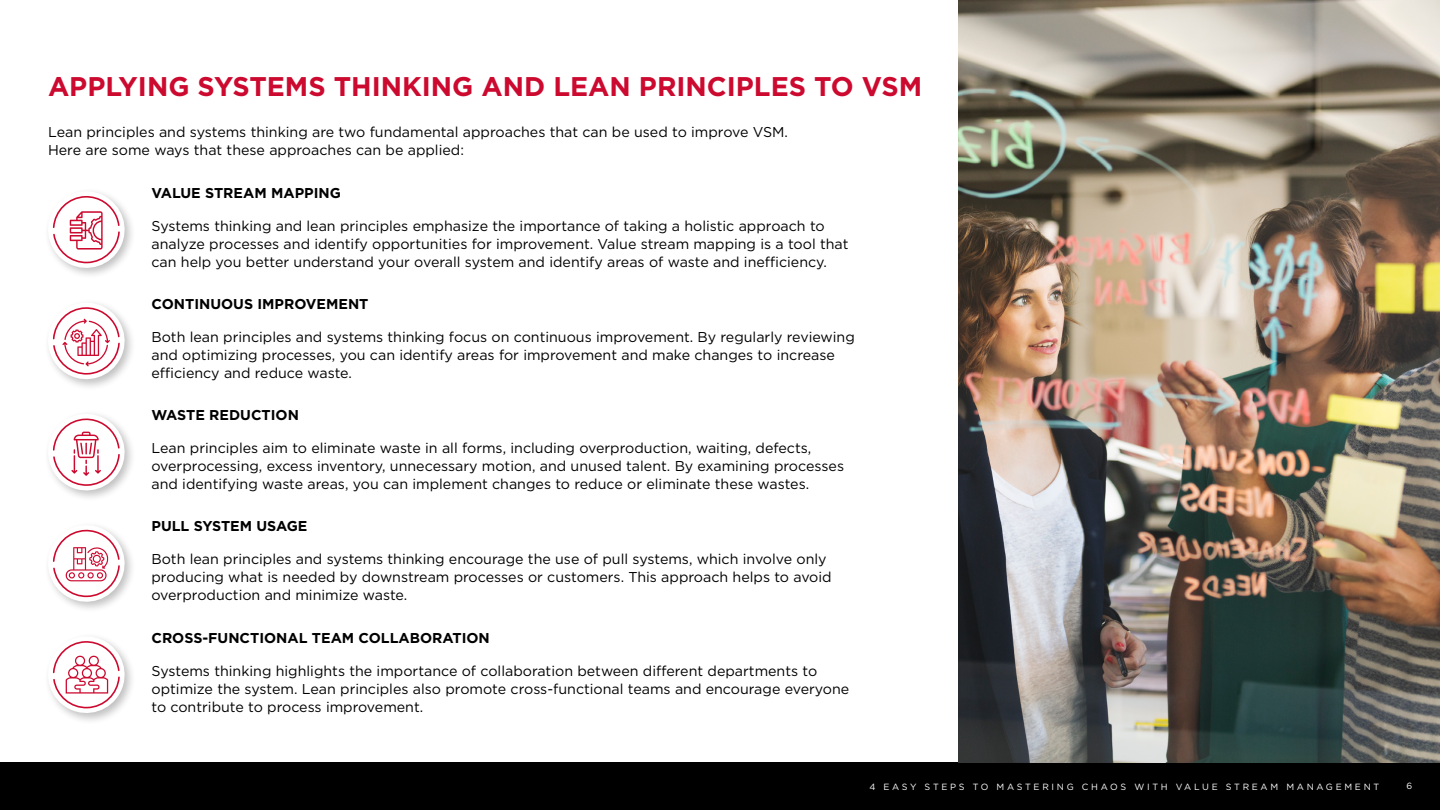
<style>
.page{position:relative;width:1440px;height:810px;background:#fff}
.page>*{position:absolute;margin:0;border:0;box-sizing:border-box;transform-origin:0 0}
.t1{font:700 27px "Gotham";color:#cc092f}
.t2{font:14.25px/18px "Gotham";color:#000}
.t3{font:700 14.25px "Gotham";color:#000}
.t4{font:9px "Gotham";letter-spacing:.3em;color:#fff}
</style>
<div class="page">
<div style="left:0;top:762px;width:1440px;height:48px;background:#000"></div>
<div style="left:44px;top:632px;width:92px;height:93px;background:#000;opacity:.25"></div>
<svg style="left:48px;top:192px;width:82px;height:81px"></svg>
<svg style="left:48px;top:526px;width:82px;height:81px"></svg>
<svg style="left:48px;top:414px;width:82px;height:82px"></svg>
<svg style="left:44px;top:632px;width:86px;height:86px"></svg>
<svg style="left:48px;top:303px;width:82px;height:82px"></svg>
<img style="left:958px;top:0;width:482px;height:762px">
<h1 class="t1" style="left:48px;top:68px;width:876px">APPLYING SYSTEMS THINKING AND LEAN PRINCIPLES TO VSM</h1>
<p class="t2" style="left:48px;top:123px;width:742px">Lean principles and systems thinking are two fundamental approaches that can be used to improve VSM.<br>Here are some ways that these approaches can be applied:</p>
<p class="t3" style="left:152px;top:183px;width:191px">VALUE STREAM MAPPING</p>
<p class="t2" style="left:152px;top:216px;width:698px">Systems thinking and lean principles emphasize the importance of taking a holistic approach to analyze processes and identify opportunities for improvement. Value stream mapping is a tool that can help you better understand your overall system and identify areas of waste and inefficiency.</p>
<p class="t3" style="left:152px;top:294px;width:219px">CONTINUOUS IMPROVEMENT</p>
<p class="t2" style="left:152px;top:328px;width:705px">Both lean principles and systems thinking focus on continuous improvement. By regularly reviewing and optimizing processes, you can identify areas for improvement and make changes to increase efficiency and reduce waste.</p>
<p class="t3" style="left:152px;top:406px;width:149px">WASTE REDUCTION</p>
<p class="t2" style="left:152px;top:439px;width:694px">Lean principles aim to eliminate waste in all forms, including overproduction, waiting, defects, overprocessing, excess inventory, unnecessary motion, and unused talent. By examining processes and identifying waste areas, you can implement changes to reduce or eliminate these wastes.</p>
<p class="t3" style="left:152px;top:517px;width:157px">PULL SYSTEM USAGE</p>
<p class="t2" style="left:152px;top:550px;width:682px">Both lean principles and systems thinking encourage the use of pull systems, which involve only producing what is needed by downstream processes or customers. This approach helps to avoid overproduction and minimize waste.</p>
<p class="t3" style="left:152px;top:628px;width:340px">CROSS-FUNCTIONAL TEAM COLLABORATION</p>
<p class="t2" style="left:152px;top:661px;width:699px">Systems thinking highlights the importance of collaboration between different departments to optimize the system. Lean principles also promote cross-functional teams and encourage everyone to contribute to process improvement.</p>
<p class="t4" style="left:869px;top:781px;width:511px">4 EASY STEPS TO MASTERING CHAOS WITH VALUE STREAM MANAGEMENT</p>
<p class="t4" style="left:1407px;top:780px;width:7px">6</p>
</div>
